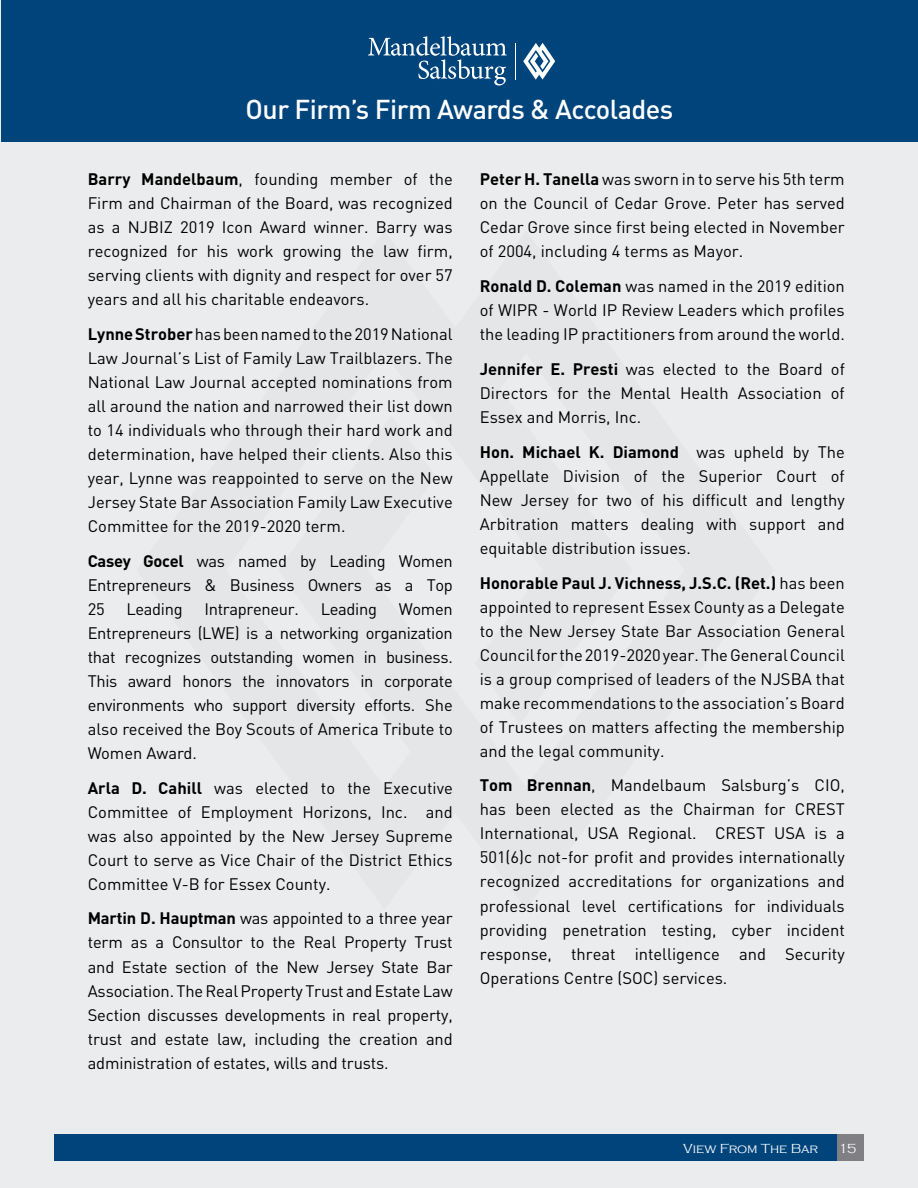
<style>
.page{position:relative;width:918px;height:1188px;background:#ebeced}
.page>*{position:absolute;margin:0;border:0;box-sizing:border-box;transform-origin:0 0}
.t1{font:500 27px "DINOT";letter-spacing:-.02em;color:#fff}
.t2{font:16.5px/24px "DINOT";color:#000;text-align:justify}
.t3{font:16.5px "DINOT";letter-spacing:-.02em;color:#000}
.t4{font:300 13.5px "Copperplate Gothic";color:#fff}
.s1{font-weight:700}
</style>
<div class="page">
<div style="left:837px;top:1134px;width:27px;height:27px;background:#807f83"></div>
<div style="left:54px;top:1134px;width:783px;height:27px;background:#00447c"></div>
<div style="left:2px;top:0;width:916px;height:142px;background:#00447c"></div>
<svg style="left:368px;top:36px;width:139px;height:50px"></svg>
<svg style="left:523px;top:43px;width:32px;height:37px"></svg>
<hr style="left:516px;top:43px;width:1px;height:37px;background:#fff">
<h1 class="t1" style="left:246px;top:92px;width:429px">Our Firm’s Firm Awards &amp; Accolades</h1>
<p class="t2" style="left:88px;top:167px;width:367px"><span class="s1">Barry Mandelbaum</span>, founding member of the Firm and Chairman of the Board, was recognized as a NJBIZ 2019 Icon Award winner. Barry was recognized for his work growing the law firm, serving clients with dignity and respect for over 57 years and all his charitable endeavors.</p>
<p class="t2" style="left:88px;top:322px;width:367px"><span class="s1">Lynne Strober</span> has been named to the 2019 National Law Journal’s List of Family Law Trailblazers. The National Law Journal accepted nominations from all around the nation and narrowed their list down to 14 individuals who through their hard work and determination, have helped their clients. Also this year, Lynne was reappointed to serve on the New Jersey State Bar Association Family Law Executive Committee for the 2019-2020 term.</p>
<p class="t2" style="left:88px;top:549px;width:367px"><span class="s1">Casey Gocel</span> was named by Leading Women Entrepreneurs &amp; Business Owners as a Top 25</p>
<p class="t3" style="left:126px;top:599px;width:58px">Leading</p>
<p class="t3" style="left:204px;top:599px;width:96px">Intrapreneur.</p>
<p class="t3" style="left:321px;top:599px;width:58px">Leading</p>
<p class="t2" style="left:88px;top:597px;width:367px;text-indent:311px">Women Entrepreneurs (LWE) is a networking organization that recognizes outstanding women in business.<br>This award honors the innovators in corporate environments who support diversity efforts. She also received the Boy Scouts of America Tribute to Women Award.</p>
<p class="t2" style="left:88px;top:775px;width:367px"><span class="s1">Arla D. Cahill</span> was elected to the Executive Committee of Employment Horizons, Inc. and was also appointed by the New Jersey Supreme Court to serve as Vice Chair of the District Ethics Committee V-B for Essex County.</p>
<p class="t2" style="left:88px;top:906px;width:367px"><span class="s1">Martin D. Hauptman</span> was appointed to a three year term as a Consultor to the Real Property Trust and Estate section of the New Jersey State Bar Association. The Real Property Trust and Estate Law Section discusses developments in real property, trust and estate law, including the creation and administration of estates, wills and trusts.</p>
<p class="t2" style="left:480px;top:167px;width:367px"><span class="s1">Peter H. Tanella</span> was sworn in to serve his 5th term on the Council of Cedar Grove. Peter has served Cedar Grove since first being elected in November of 2004, including 4 terms as Mayor.</p>
<p class="t2" style="left:480px;top:274px;width:367px"><span class="s1">Ronald D. Coleman</span> was named in the 2019 edition of WIPR - World IP Review Leaders which profiles the leading IP practitioners from around the world.</p>
<p class="t2" style="left:480px;top:357px;width:367px"><span class="s1">Jennifer E. Presti</span> was elected to the Board of Directors for the Mental Health Association of Essex and Morris, Inc.</p>
<p class="t2" style="left:480px;top:440px;width:367px"><span class="s1">Hon. Michael K. Diamond</span> was upheld by The Appellate Division of the Superior Court of New Jersey for two of his difficult and lengthy Arbitration matters dealing with support and equitable distribution issues.</p>
<p class="t2" style="left:480px;top:570px;width:367px"><span class="s1">Honorable Paul J. Vichness, J.S.C. (Ret.)</span> has been appointed to represent Essex County as a Delegate to the New Jersey State Bar Association General Council for the 2019-2020 year. The General Council is a group comprised of leaders of the NJSBA that make recommendations to the association’s Board of Trustees on matters affecting the membership and the legal community.</p>
<p class="t2" style="left:480px;top:773px;width:367px"><span class="s1">Tom Brennan</span>, Mandelbaum Salsburg’s CIO, has been elected as the Chairman for CREST International, USA Regional. CREST USA is a 501(6)c not-for profit and provides internationally recognized accreditations for organizations and professional level certifications for individuals providing penetration testing, cyber incident response, threat intelligence and Security Operations Centre (SOC) services.</p>
<p class="t4" style="left:683px;top:1141px;width:136px">View From The Bar</p>
<p class="t4" style="left:838px;top:1141px;width:20px">15</p>
</div>
